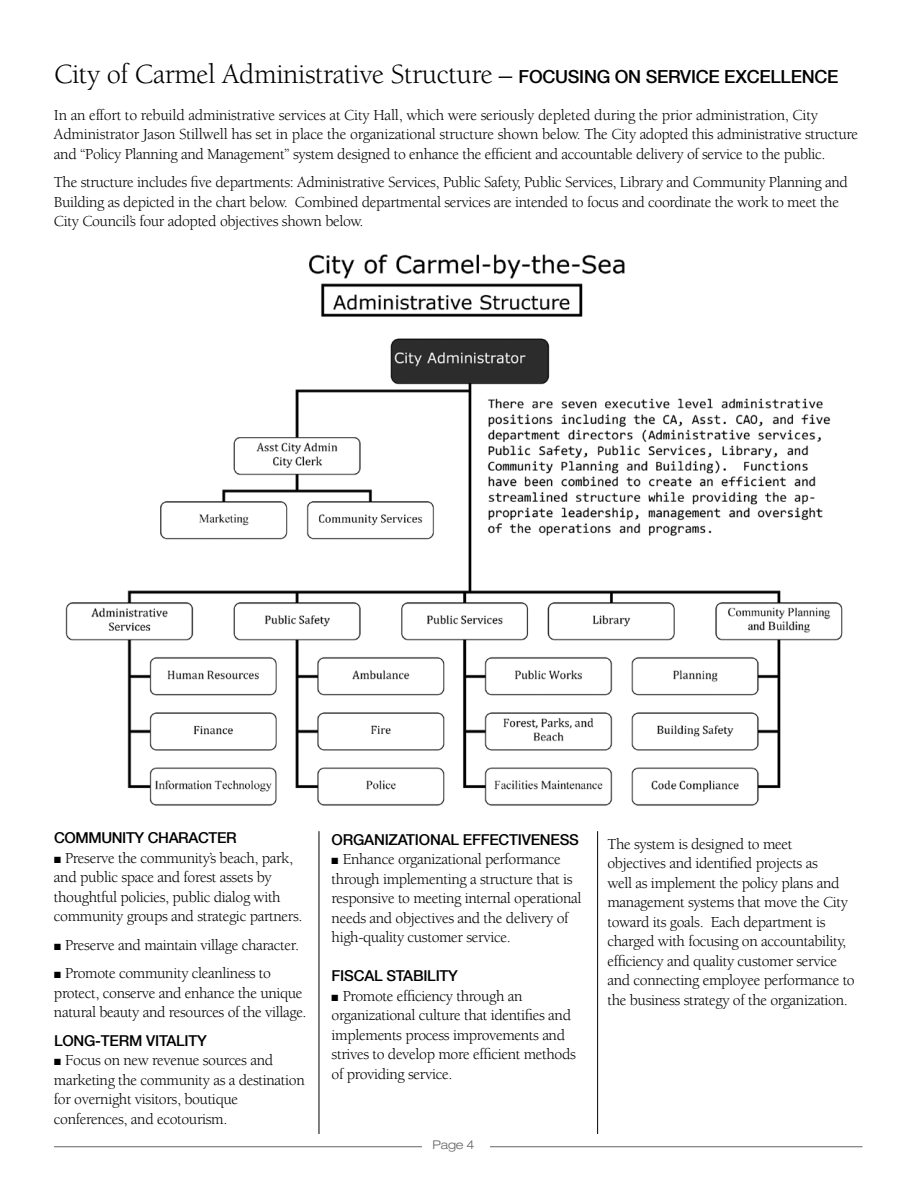
<style>
.page{position:relative;width:918px;height:1188px;background:#fff}
.page>*{position:absolute;margin:0;border:0;box-sizing:border-box;transform-origin:0 0}
.t1{font:28.5px "Berkeley";letter-spacing:-.015em;color:#000}
.t2{font:15.75px/19.5px "Berkeley";letter-spacing:-.025em;color:#000}
.t3{font:500 15px "Helvetica Neue";letter-spacing:-.015em;color:#000}
.t4{font:300 expanded 12px "Helvetica Neue";color:#636466}
.s1{font-size:27px}
.s2{font-family:"Helvetica Neue";font-weight:500;font-size:18px}
</style>
<div class="page">
<hr style="left:54px;top:1146px;width:808px;height:1px;background:#636466">
<div style="left:422px;top:1134px;width:68px;height:26px;background:#fff"></div>
<img style="left:65px;top:254px;width:778px;height:552px">
<hr style="left:597px;top:831px;width:1px;height:303px;background:#000">
<hr style="left:319px;top:831px;width:1px;height:303px;background:#000">
<h1 class="t1" style="left:54px;top:59px;width:786px">City of Carmel Administrative Structure <span class="s1">–</span> <span class="s2">FOC USING ON SERVIC E EXC ELLENC E</span></h1>
<p class="t2" style="left:54px;top:105px;width:806px">In an effort to rebuild administrative services at City Hall, which were seriously depleted during the prior administration, City<br>Administrator Jason Stillwell has set in place the organizational structure shown below. The City adopted this administrative structure and “Policy Planning and Management” system designed to enhance the efficient and accountable delivery of service to the public.</p>
<p class="t2" style="left:54px;top:173px;width:796px">The structure includes five departments: Administrative Services, Public Safety, Public Services, Library and Community Planning and<br>Building as depicted in the chart below. Combined departmental services are intended to focus and coordinate the work to meet the<br>City Council’s four adopted objectives shown below.</p>
<p class="t3" style="left:54px;top:829px;width:184px">COMM UNITY CHARACTER</p>
<p class="t2" style="left:54px;top:849px;width:250px">■ Preserve the community’s beach, park, and public space and forest assets by thoughtful policies, public dialog with community groups and strategic partners.</p>
<p class="t2" style="left:54px;top:936px;width:247px">■ Preserve and maintain village character.</p>
<p class="t2" style="left:54px;top:964px;width:254px">■ Promote community cleanliness to protect, conserve and enhance the unique natural beauty and resources of the village.</p>
<p class="t3" style="left:54px;top:1032px;width:154px">LONG-TERM VITALITY</p>
<p class="t2" style="left:54px;top:1051px;width:252px">■ Focus on new revenue sources and marketing the community as a destination for overnight visitors, boutique conferences, and ecotourism.</p>
<p class="t3" style="left:332px;top:830px;width:249px">ORGANIZATIONAL EFFECTIVENESS</p>
<p class="t2" style="left:332px;top:850px;width:251px">■ Enhance organizational performance through implementing a structure that is responsive to meeting internal operational needs and objectives and the delivery of high-quality customer service.</p>
<p class="t3" style="left:332px;top:967px;width:128px">FISCAL STABILITY</p>
<p class="t2" style="left:332px;top:986px;width:246px">■ Promote efficiency through an organizational culture that identifies and implements process improvements and strives to develop more efficient methods of providing service.</p>
<p class="t4" style="left:433px;top:1137px;width:44px">Page 4</p>
<p class="t2" style="left:607px;top:834px;width:249px">The system is designed to meet objectives and identified projects as<br>well as implement the policy plans and management systems that move the City toward its goals. Each department is charged with focusing on accountability, efficiency and quality customer service and connecting employee performance to the business strategy of the organization.</p>
</div>
